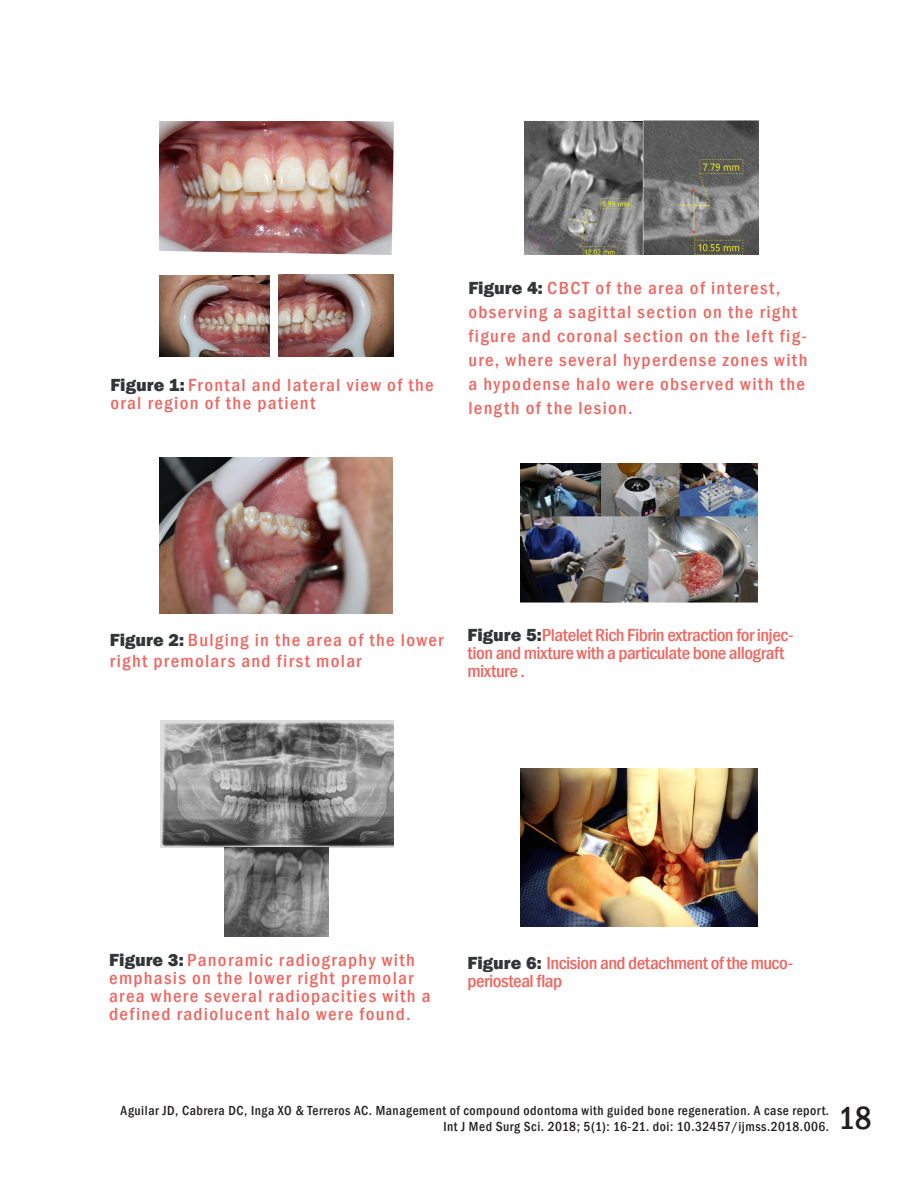
<style>
.page{position:relative;width:918px;height:1188px;background:#fff}
.page>*{position:absolute;margin:0;border:0;box-sizing:border-box;transform-origin:0 0}
.t1{font:500 condensed 33px "Franklin Gothic";color:#231f20}
.t2{font:500 condensed 18px/24px "Franklin Gothic";letter-spacing:.065em;color:#ec6862;scale:1.06 1}
.t3{font:500 condensed 18px/18px "Franklin Gothic";letter-spacing:-.025em;color:#ec6862;scale:1.06 1}
.t4{font:500 condensed 13.5px/16.5px "Franklin Gothic";letter-spacing:.04em;color:#231f20;text-align:right}
.s1{font-weight:800;font-stretch:normal;color:#323636}
</style>
<div class="page">
<img style="left:159px;top:458px;width:234px;height:155px">
<img style="left:159px;top:276px;width:110px;height:80px">
<img style="left:278px;top:274px;width:116px;height:82px">
<img style="left:160px;top:122px;width:233px;height:133px">
<img style="left:160px;top:720px;width:233px;height:127px">
<img style="left:224px;top:847px;width:104px;height:89px">
<img style="left:524px;top:120px;width:235px;height:134px">
<img style="left:520px;top:464px;width:237px;height:138px">
<img style="left:521px;top:768px;width:237px;height:159px">
<p class="t2" style="left:110px;top:376px;width:307px;line-height:17.7px"><span class="s1">Figure 1:</span> Frontal and lateral view of the oral region of the patient</p>
<p class="t2" style="left:468px;top:276px;width:321px"><span class="s1">Figure 4:</span> CBCT of the area of interest, observing a sagittal section on the right figure and coronal section on the left fig&shy;ure, where several hyperdense zones with a hypodense halo were observed with the length of the lesion.</p>
<p class="t2" style="left:110px;top:630px;width:316px;line-height:21px"><span class="s1">Figure 2:</span> Bulging in the area of the lower right premolars and first molar</p>
<p class="t3" style="left:468px;top:626px;width:309px"><span class="s1">Figure 5:</span>Platelet Rich Fibrin extraction for injec&shy;tion and mixture with a particulate bone allograft mixture .</p>
<p class="t2" style="left:109px;top:951px;width:305px;line-height:18px"><span class="s1">Figure 3:</span> Panoramic radiography with emphasis on the lower right premolar area where several radiopacities with a defined radiolucent halo were found.</p>
<p class="t3" style="left:468px;top:954px;width:309px"><span class="s1">Figure 6:</span> Incision and detachment of the muco&shy;periosteal flap</p>
<p class="t4" style="left:121px;top:1102px;width:710px">Aguilar JD, Cabrera DC, Inga XO &amp; Terreros AC. Management of compound odontoma with guided bone regeneration. A case report.<br>Int J Med Surg Sci. 2018; 5(1): 16-21. doi: 10.32457/ijmss.2018.006.</p>
<h1 class="t1" style="left:838px;top:1096px;width:35px">18</h1>
</div>
